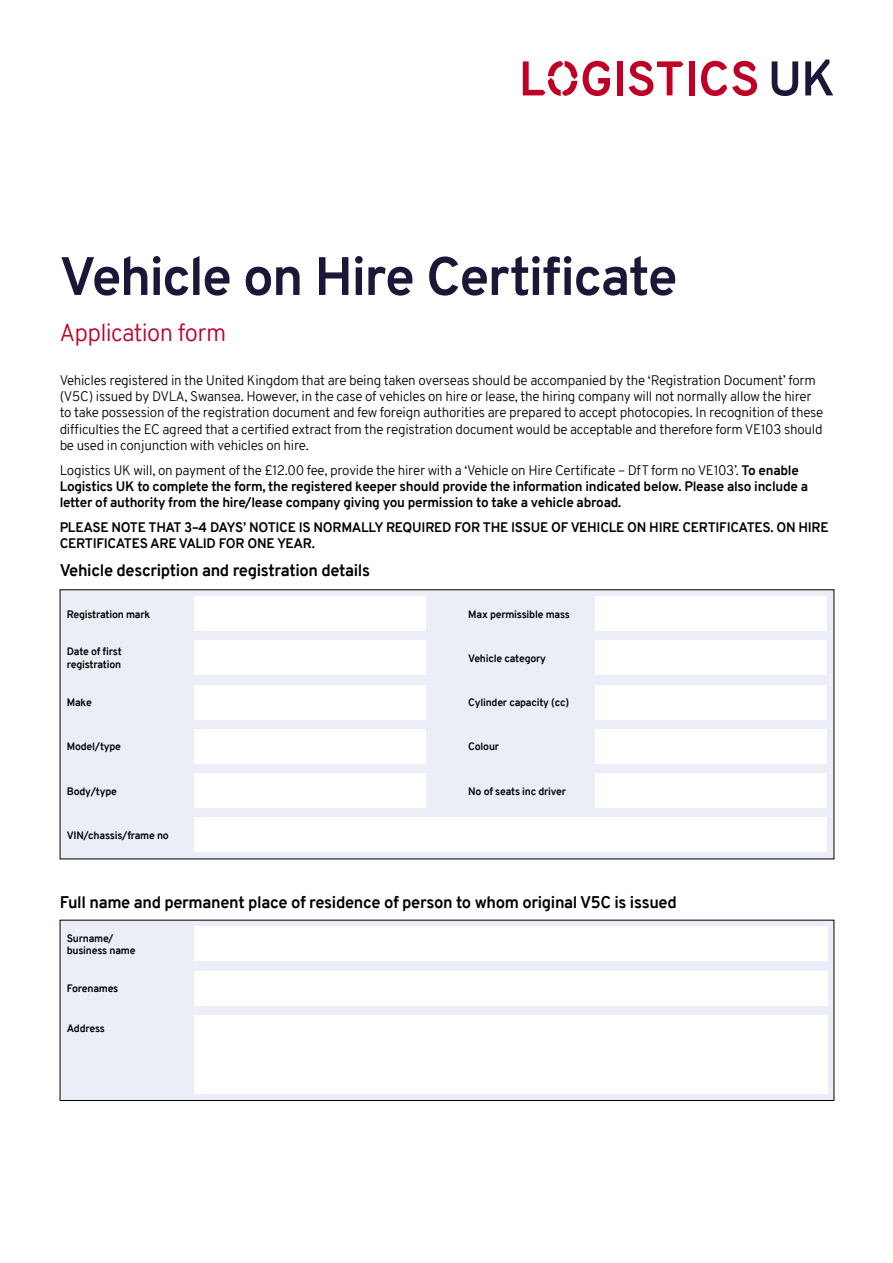
<style>
.page{position:relative;width:893px;height:1263px;background:#fff}
.page>*{position:absolute;margin:0;border:0;box-sizing:border-box;transform-origin:0 0}
.t1{font:700 54px "Overpass";letter-spacing:-.03em;color:#1e1638}
.t2{font:300 24px "Overpass";letter-spacing:-.03em;color:#be0027}
.t3{font:700 16.5px "Overpass";letter-spacing:-.02em;color:#000}
.t4{font:300 13.5px/16.2px "Overpass";letter-spacing:-.02em;color:#000}
.t5{font:700 13.5px/16.2px "Overpass";letter-spacing:-.02em;color:#000}
.t6{font:700 10.5px/12.6px "Overpass";letter-spacing:-.02em;color:#000}
.s1{font-weight:300}
</style>
<div class="page">
<div style="left:60px;top:590px;width:774px;height:269px;background:#ebeef6"></div>
<div style="left:194px;top:596px;width:231px;height:34px;background:#fff"></div>
<div style="left:194px;top:641px;width:231px;height:34px;background:#fff"></div>
<div style="left:194px;top:685px;width:231px;height:34px;background:#fff"></div>
<div style="left:194px;top:729px;width:231px;height:34px;background:#fff"></div>
<div style="left:194px;top:774px;width:231px;height:34px;background:#fff"></div>
<div style="left:194px;top:818px;width:633px;height:34px;background:#fff"></div>
<div style="left:596px;top:596px;width:231px;height:34px;background:#fff"></div>
<div style="left:596px;top:641px;width:231px;height:34px;background:#fff"></div>
<div style="left:596px;top:685px;width:231px;height:34px;background:#fff"></div>
<div style="left:596px;top:729px;width:231px;height:34px;background:#fff"></div>
<div style="left:596px;top:774px;width:231px;height:34px;background:#fff"></div>
<div style="left:60px;top:920px;width:774px;height:180px;background:#ebeef6"></div>
<div style="left:194px;top:927px;width:634px;height:34px;background:#fff"></div>
<div style="left:194px;top:971px;width:634px;height:34px;background:#fff"></div>
<div style="left:194px;top:1015px;width:634px;height:79px;background:#fff"></div>
<div style="left:60px;top:920px;width:774px;height:181px;border:1px solid #000"></div>
<svg style="left:772px;top:61px;width:26px;height:35px"></svg>
<svg style="left:805px;top:60px;width:28px;height:35px"></svg>
<div style="left:617px;top:61px;width:6px;height:34px;background:#be0027"></div>
<div style="left:689px;top:61px;width:5px;height:34px;background:#be0027"></div>
<svg style="left:629px;top:61px;width:55px;height:35px"></svg>
<svg style="left:701px;top:61px;width:56px;height:35px"></svg>
<svg style="left:583px;top:61px;width:27px;height:35px"></svg>
<svg style="left:523px;top:61px;width:54px;height:35px"></svg>
<h1 class="t1" style="left:60px;top:238px;width:620px">Vehicle on Hire Certificate</h1>
<h2 class="t2" style="left:60px;top:315px;width:168px">Application form</h2>
<p class="t4" style="left:60px;top:372px;width:765px">Vehicles registered in the United Kingdom that are being taken overseas should be accompanied by the ‘Registration Document’ form (V5C) issued by DVLA, Swansea. However, in the case of vehicles on hire or lease, the hiring company will not normally allow the hirer to take possession of the registration document and few foreign authorities are prepared to accept photocopies. In recognition of these difficulties the EC agreed that a certified extract from the registration document would be acceptable and therefore form VE103 should be used in conjunction with vehicles on hire.</p>
<p class="t5" style="left:60px;top:462px;width:750px"><span class="s1">Logistics UK will, on payment of the £12.00 fee, provide the hirer with a ‘Vehicle on Hire Certificate – DfT form no VE103’.</span> To enable<br>Logistics UK to complete the form, the registered keeper should provide the information indicated below. Please also include a letter of authority from the hire/lease company giving you permission to take a vehicle abroad.</p>
<p class="t5" style="left:60px;top:519px;width:771px">PLEASE NOTE THAT 3–4 DAYS’ NOTICE IS NORMALLY REQUIRED FOR THE ISSUE OF VEHICLE ON HIRE CERTIFICATES. ON HIRE<br>CERTIFICATES ARE VALID FOR ONE YEAR.</p>
<p class="t3" style="left:60px;top:559px;width:312px">Vehicle description and registration details</p>
<p class="t6" style="left:67px;top:608px;width:85px">Registration mark</p>
<p class="t6" style="left:67px;top:645px;width:57px">Date of first registration</p>
<p class="t6" style="left:67px;top:696px;width:27px">Make</p>
<p class="t6" style="left:67px;top:740px;width:56px">Model/type</p>
<p class="t6" style="left:67px;top:785px;width:52px">Body/type</p>
<p class="t6" style="left:67px;top:829px;width:104px">VIN/chassis/frame no</p>
<p class="t6" style="left:468px;top:608px;width:103px">Max permissible mass</p>
<p class="t6" style="left:468px;top:652px;width:79px">Vehicle category</p>
<p class="t6" style="left:468px;top:696px;width:103px">Cylinder capacity (cc)</p>
<p class="t6" style="left:468px;top:740px;width:32px">Colour</p>
<p class="t6" style="left:468px;top:785px;width:99px">No of seats inc driver</p>
<p class="t3" style="left:60px;top:890px;width:619px">Full name and permanent place of residence of person to whom original V5C is issued</p>
<p class="t6" style="left:67px;top:932px;width:70px">Surname/ business name</p>
<p class="t6" style="left:67px;top:982px;width:53px">Forenames</p>
<p class="t6" style="left:67px;top:1022px;width:40px">Address</p>
</div>
